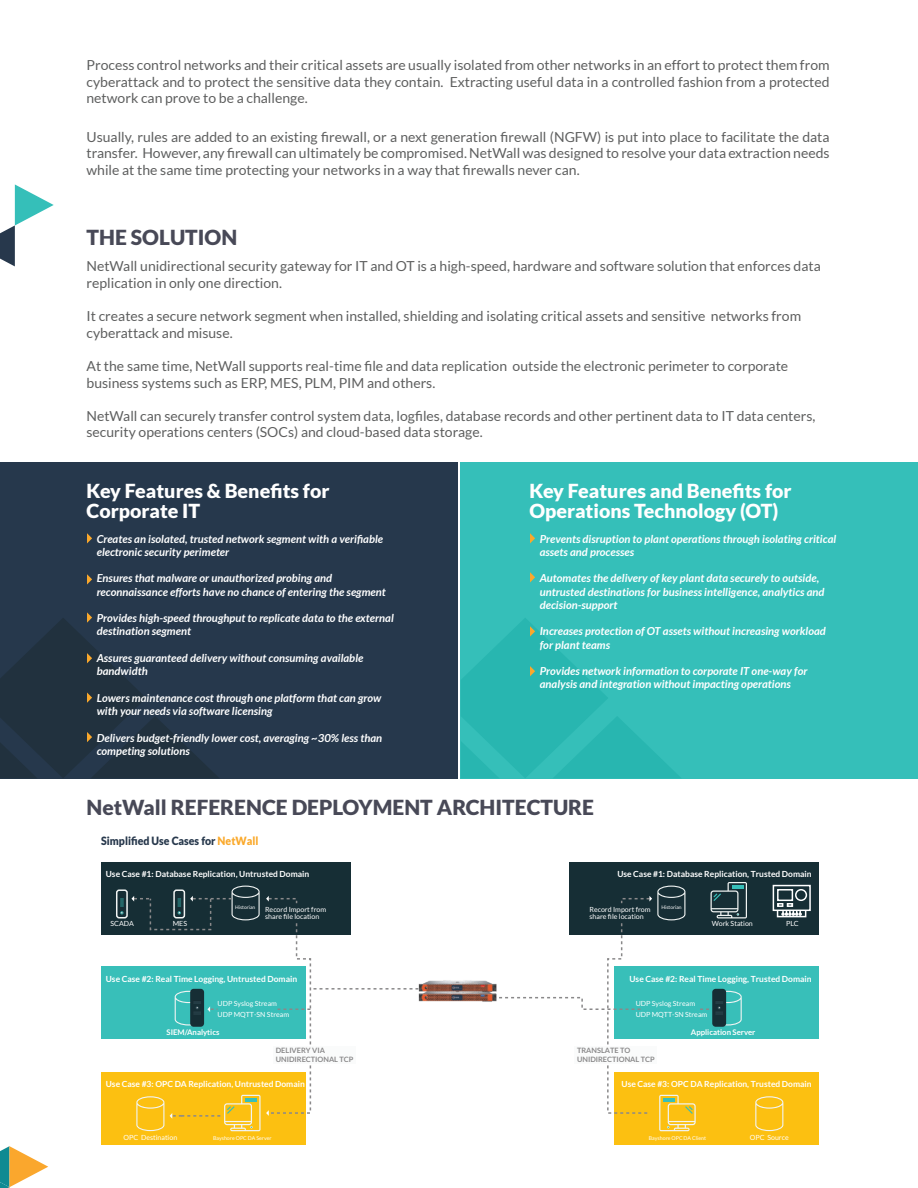
<style>
.page{position:relative;width:918px;height:1188px;background:#fff}
.page>*{position:absolute;margin:0;border:0;box-sizing:border-box;transform-origin:0 0}
.t1{font:900 20.7px "Lato";color:#484957}
.t2{font:900 19.35px/20.7px "Lato";color:#fff}
.t3{font:13.8px/16.6px "Lato";color:#5e5f5f}
.t4{font:900 11.4px "Lato";color:#27384c;scale:.93 1}
.t5{font:italic 700 11.1px/13.2px "Lato";color:#fff}
.t6{font:700 8.4px "Lato";color:#fff}
.t7{font:700 7.8px "Lato";color:#fff}
.t8{font:700 7.35px/8.9px "Lato";color:#8a898a}
.t9{font:7.05px/7.8px "Lato";color:#fff}
.t10{font:5.25px "Lato";color:#fff}
.t11{font:4.95px "Lato";color:#fff}
.s1{color:#faa92b}
</style>
<div class="page">
<div style="left:461px;top:462px;width:457px;height:316px;background:#35bfb9"></div>
<svg style="left:530px;top:533px;width:5px;height:10px"></svg>
<svg style="left:530px;top:572px;width:5px;height:10px"></svg>
<svg style="left:461px;top:618px;width:219px;height:160px"></svg>
<div style="left:0;top:462px;width:457px;height:316px;background:#26384c"></div>
<svg style="left:87px;top:533px;width:5px;height:10px"></svg>
<svg style="left:87px;top:574px;width:5px;height:11px"></svg>
<svg style="left:0;top:612px;width:218px;height:166px"></svg>
<svg style="left:0;top:1146px;width:48px;height:42px"></svg>
<svg style="left:0;top:184px;width:54px;height:82px"></svg>
<div style="left:614px;top:1072px;width:205px;height:73px;background:#fcc011"></div>
<svg style="left:755px;top:1096px;width:28px;height:35px"></svg>
<div style="left:101px;top:862px;width:250px;height:72px;background:#162e35"></div>
<div style="left:101px;top:966px;width:205px;height:73px;background:#38bfb9"></div>
<div style="left:101px;top:1072px;width:205px;height:73px;background:#fcc011"></div>
<div style="left:569px;top:862px;width:250px;height:72px;background:#162e35"></div>
<div style="left:614px;top:966px;width:205px;height:73px;background:#38bfb9"></div>
<svg style="left:136px;top:1096px;width:28px;height:35px"></svg>
<div style="left:116px;top:889px;width:12px;height:29px;border:2px solid #f1f4f3;border-radius:2px"></div>
<svg style="left:120px;top:898px;width:4px;height:17px"></svg>
<div style="left:777px;top:889px;width:16px;height:12px;border:2px solid #fff"></div>
<div style="left:773px;top:885px;width:38px;height:26px;border:2px solid #fff"></div>
<div style="left:777px;top:910px;width:29px;height:7px;border:2px solid #fff"></div>
<div style="left:795px;top:889px;width:12px;height:12px;border:2px solid #fff;border-radius:50%"></div>
<svg style="left:777px;top:903px;width:25px;height:13px"></svg>
<svg style="left:131px;top:896px;width:18px;height:6px"></svg>
<svg style="left:505px;top:882px;width:242px;height:249px"></svg>
<svg style="left:170px;top:886px;width:240px;height:245px"></svg>
<img style="left:410px;top:980px;width:93px;height:22px">
<div style="left:575px;top:1046px;width:82px;height:17px;background:#fafbfb"></div>
<div style="left:273px;top:1046px;width:83px;height:17px;background:#fafbfb"></div>
<p class="t3" style="left:87px;top:57px;width:745px;text-align:justify">Process control networks and their critical assets are usually isolated from other networks in an effort to protect them from cyberattack and to protect the sensitive data they contain. Extracting useful data in a controlled fashion from a protected network can prove to be a challenge.</p>
<p class="t3" style="left:87px;top:128px;width:745px;text-align:justify">Usually, rules are added to an existing firewall, or a next generation firewall (NGFW) is put into place to facilitate the data transfer. However, any firewall can ultimately be compromised. NetWall was designed to resolve your data extraction needs while at the same time protecting your networks in a way that firewalls never can.</p>
<h1 class="t1" style="left:87px;top:226px;width:152px">THE SOLUTION</h1>
<p class="t3" style="left:87px;top:258px;width:736px">NetWall unidirectional security gateway for IT and OT is a high-speed, hardware and software solution that enforces data replication in only one direction.</p>
<p class="t3" style="left:87px;top:308px;width:716px">It creates a secure network segment when installed, shielding and isolating critical assets and sensitive networks from cyberattack and misuse.</p>
<p class="t3" style="left:87px;top:358px;width:703px">At the same time, NetWall supports real-time file and data replication outside the electronic perimeter to corporate business systems such as ERP, MES, PLM, PIM and others.</p>
<p class="t3" style="left:87px;top:407px;width:731px">NetWall can securely transfer control system data, logfiles, database records and other pertinent data to IT data centers, security operations centers (SOCs) and cloud-based data storage.</p>
<h2 class="t2" style="left:87px;top:480px;width:244px">Key Features &amp; Benefits for<br>Corporate IT</h2>
<p class="t5" style="left:97px;top:532px;width:288px">Creates an isolated, trusted network segment with a verifiable electronic security perimeter</p>
<p class="t5" style="left:97px;top:572px;width:291px">Ensures that malware or unauthorized probing and reconnaissance efforts have no chance of entering the segment</p>
<p class="t5" style="left:97px;top:612px;width:299px">Provides high-speed throughput to replicate data to the external destination segment</p>
<p class="t5" style="left:97px;top:652px;width:268px">Assures guaranteed delivery without consuming available bandwidth</p>
<p class="t5" style="left:97px;top:691px;width:286px">Lowers maintenance cost through one platform that can grow with your needs via software licensing</p>
<p class="t5" style="left:97px;top:731px;width:287px">Delivers budget-friendly lower cost, averaging ~30% less than competing solutions</p>
<h2 class="t2" style="left:530px;top:480px;width:264px">Key Features and Benefits for<br>Operations Technology (OT)</h2>
<p class="t5" style="left:540px;top:532px;width:298px">Prevents disruption to plant operations through isolating critical assets and processes</p>
<p class="t5" style="left:540px;top:572px;width:286px">Automates the delivery of key plant data securely to outside, untrusted destinations for business intelligence, analytics and decision-support</p>
<p class="t5" style="left:540px;top:625px;width:288px">Increases protection of OT assets without increasing workload for plant teams</p>
<p class="t5" style="left:540px;top:665px;width:269px">Provides network information to corporate IT one-way for analysis and integration without impacting operations</p>
<h1 class="t1" style="left:87px;top:795px;width:509px">NetWall REFERENCE DEPLOYMENT ARCHITECTURE</h1>
<p class="t4" style="left:101px;top:834px;width:171px">Simplified Use Cases for <span class="s1">NetWall</span></p>
<p class="t6" style="left:617px;top:869px;width:196px">Use Case #1: Database Replication, Trusted Domain</p>
<p class="t6" style="left:106px;top:869px;width:205px">Use Case #1: Database Replication, Untrusted Domain</p>
<p class="t9" style="left:265px;top:905px;width:63px">Record Import from share file location</p>
<p class="t9" style="left:590px;top:905px;width:63px">Record Import from share file location</p>
<p class="t11" style="left:235px;top:904px;width:22px">Historian</p>
<p class="t11" style="left:661px;top:904px;width:22px">Historian</p>
<p class="t9" style="left:173px;top:920px;width:16px">MES</p>
<p class="t9" style="left:712px;top:920px;width:43px">Work Station</p>
<p class="t9" style="left:786px;top:920px;width:14px">PLC</p>
<p class="t9" style="left:111px;top:920px;width:25px">SCADA</p>
<p class="t6" style="left:106px;top:974px;width:193px">Use Case #2: Real Time Logging, Untrusted Domain</p>
<p class="t9" style="left:218px;top:999px;width:73px;line-height:10.5px">UDP Syslog Stream<br>UDP MQTT-SN Stream</p>
<p class="t6" style="left:630px;top:974px;width:184px">Use Case #2: Real Time Logging, Trusted Domain</p>
<p class="t9" style="left:636px;top:999px;width:73px;line-height:10.5px">UDP Syslog Stream<br>UDP MQTT-SN Stream</p>
<p class="t7" style="left:167px;top:1028px;width:54px">SIEM/Analytics</p>
<p class="t7" style="left:691px;top:1028px;width:66px">Application Server</p>
<p class="t8" style="left:276px;top:1046px;width:79px">DELIVERY VIA<br>UNIDIRECTIONAL TCP</p>
<p class="t8" style="left:577px;top:1046px;width:79px">TRANSLATE TO<br>UNIDIRECTIONAL TCP</p>
<p class="t6" style="left:106px;top:1079px;width:201px">Use Case #3: OPC DA Replication, Untrusted Domain</p>
<p class="t6" style="left:622px;top:1079px;width:192px">Use Case #3: OPC DA Replication, Trusted Domain</p>
<p class="t9" style="left:124px;top:1134px;width:55px">OPC Destination</p>
<p class="t10" style="left:213px;top:1136px;width:60px">Bayshore OPC DA Server</p>
<p class="t10" style="left:649px;top:1136px;width:59px">Bayshore OPC DA Client</p>
<p class="t9" style="left:750px;top:1134px;width:40px">OPC Source</p>
</div>
